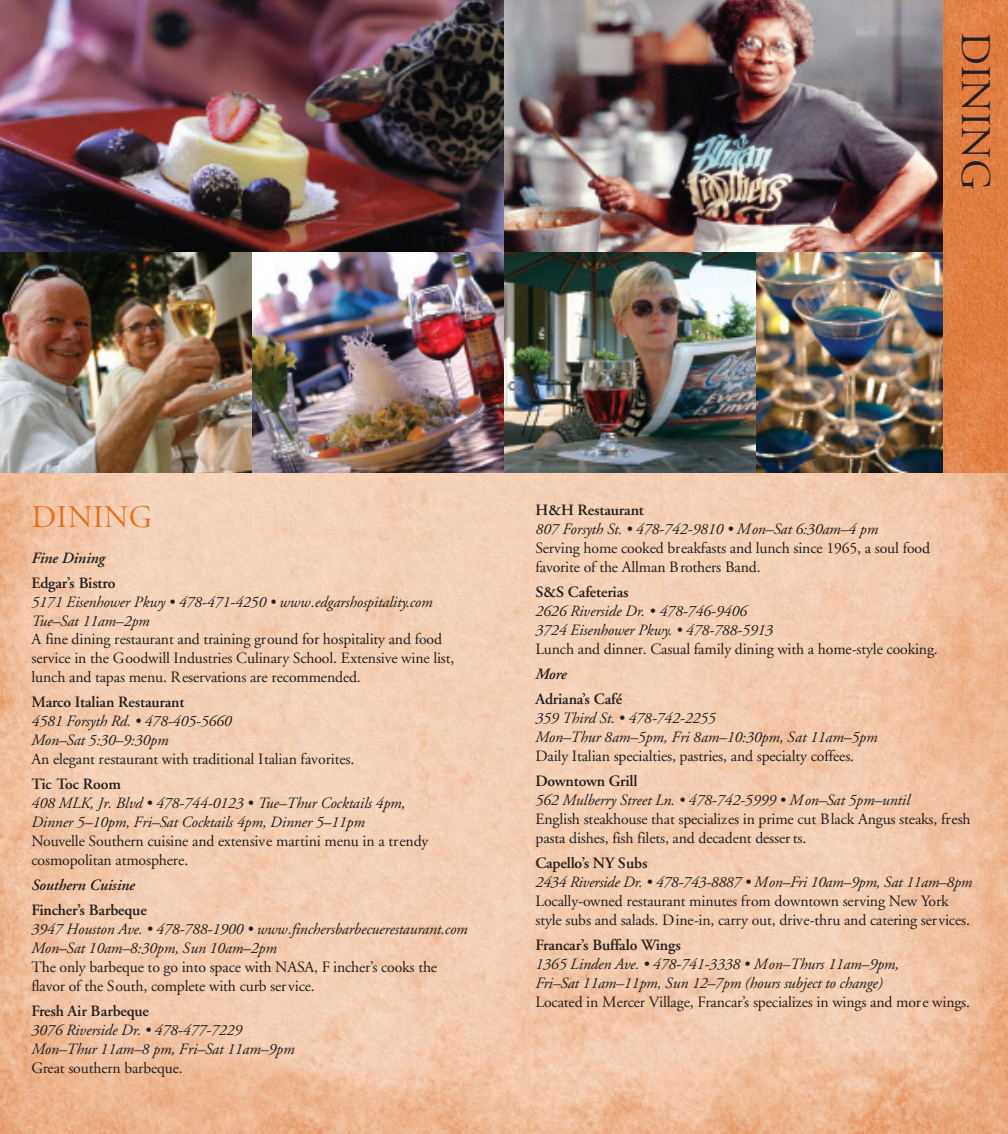
<style>
.page{position:relative;width:1008px;height:1134px;background:#fff}
.page>*{position:absolute;margin:0;border:0;box-sizing:border-box;transform-origin:0 0}
.t1{font:42px "Adobe Garamond Titling";color:#231f20}
.t2{font:31.5px "Adobe Garamond Titling";letter-spacing:.01em;color:#e4701e}
.t3{font:15.75px/18.9px "Adobe Garamond";letter-spacing:-.01em;color:#231f20}
.t4{font:italic 15.75px/18.9px "Adobe Garamond";letter-spacing:-.01em;color:#231f20}
.t5{font:600 15.75px "Adobe Garamond";letter-spacing:-.01em;color:#231f20}
.t6{font:italic 600 15.75px "Adobe Garamond";letter-spacing:-.01em;color:#231f20}
</style>
<div class="page">
<img style="left:504px;top:252px;width:252px;height:221px">
<img style="left:756px;top:252px;width:188px;height:221px">
<img style="left:252px;top:252px;width:252px;height:221px">
<img style="left:0;top:252px;width:252px;height:221px">
<img style="left:504px;top:0;width:440px;height:252px">
<img style="left:0;top:0;width:504px;height:252px">
<img style="left:944px;top:0;width:64px;height:473px">
<img style="left:0;top:473px;width:1008px;height:661px">
<h1 class="t1" style="left:999px;top:32px;width:160px;rotate:90deg">dining</h1>
<h2 class="t2" style="left:32px;top:499px;width:122px">Dining</h2>
<p class="t6" style="left:32px;top:549px;width:75px">Fine Dining</p>
<p class="t5" style="left:32px;top:574px;width:86px">Edgar’s Bistro</p>
<p class="t4" style="left:32px;top:593px;width:403px">5171 Eisenhower Pkwy • 478-471-4250 • www.edgarshospitality.com<br>Tue–Sat 11am–2pm</p>
<p class="t3" style="left:32px;top:630px;width:425px">A fine dining restaurant and training ground for hospitality and food service in the Goodwill Industries Culinary School. Extensive wine list, lunch and tapas menu. Reservations are recommended.</p>
<p class="t5" style="left:32px;top:694px;width:155px">Marco Italian Restaurant</p>
<p class="t4" style="left:32px;top:712px;width:202px">4581 Forsyth Rd. • 478-405-5660<br>Mon–Sat 5:30–9:30pm</p>
<p class="t3" style="left:32px;top:750px;width:324px">An elegant restaurant with traditional Italian favorites.</p>
<p class="t5" style="left:32px;top:776px;width:91px">Tic Toc Room</p>
<p class="t4" style="left:32px;top:794px;width:376px">408 MLK, Jr. Blvd • 478-744-0123 • Tue–Thur Cocktails 4pm,<br>Dinner 5–10pm, Fri–Sat Cocktails 4pm, Dinner 5–11pm</p>
<p class="t3" style="left:32px;top:832px;width:398px">Nouvelle Southern cuisine and extensive martini menu in a trendy cosmopolitan atmosphere.</p>
<p class="t6" style="left:32px;top:877px;width:105px">Southern Cuisine</p>
<p class="t5" style="left:32px;top:902px;width:117px">Fincher’s Barbeque</p>
<p class="t4" style="left:32px;top:920px;width:438px">3947 Houston Ave. • 478-788-1900 • www.finchersbarbecuerestaurant.com<br>Mon–Sat 10am–8:30pm, Sun 10am–2pm</p>
<p class="t3" style="left:32px;top:958px;width:407px">The only barbeque to go into space with NASA, F incher’s cooks the flavor of the South, complete with curb service.</p>
<p class="t5" style="left:32px;top:1003px;width:119px">Fresh Air Barbeque</p>
<p class="t4" style="left:32px;top:1021px;width:265px">3076 Riverside Dr. • 478-477-7229<br>Mon–Thur 11am–8 pm, Fri–Sat 11am–9pm</p>
<p class="t3" style="left:32px;top:1059px;width:153px">Great southern barbeque.</p>
<p class="t5" style="left:536px;top:502px;width:110px">H&amp;H Restaurant</p>
<p class="t4" style="left:536px;top:520px;width:344px">807 Forsyth St. • 478-742-9810 • Mon–Sat 6:30am–4 pm</p>
<p class="t3" style="left:536px;top:539px;width:396px">Serving home cooked breakfasts and lunch since 1965, a soul food favorite of the Allman Brothers Band.</p>
<p class="t5" style="left:536px;top:584px;width:95px">S&amp;S Cafeterias</p>
<p class="t4" style="left:536px;top:602px;width:239px">2626 Riverside Dr. • 478-746-9406<br>3724 Eisenhower Pkwy. • 478-788-5913</p>
<p class="t3" style="left:536px;top:640px;width:404px">Lunch and dinner. Casual family dining with a home-style cooking.</p>
<p class="t6" style="left:536px;top:666px;width:33px">More</p>
<p class="t5" style="left:536px;top:691px;width:88px">Adriana’s Café</p>
<p class="t4" style="left:536px;top:709px;width:344px">359 Third St. • 478-742-2255<br>Mon–Thur 8am–5pm, Fri 8am–10:30pm, Sat 11am–5pm</p>
<p class="t3" style="left:536px;top:747px;width:320px">Daily Italian specialties, pastries, and specialty coffees.</p>
<p class="t5" style="left:536px;top:773px;width:104px">Downtown Grill</p>
<p class="t4" style="left:536px;top:791px;width:376px">562 Mulberry Street Ln. • 478-742-5999 • Mon–Sat 5pm–until</p>
<p class="t3" style="left:536px;top:810px;width:437px">English steakhouse that specializes in prime cut Black Angus steaks, fresh pasta dishes, fish filets, and decadent desser ts.</p>
<p class="t5" style="left:536px;top:855px;width:114px">Capello’s NY Subs</p>
<p class="t4" style="left:536px;top:873px;width:438px">2434 Riverside Dr. • 478-743-8887 • Mon–Fri 10am–9pm, Sat 11am–8pm</p>
<p class="t3" style="left:536px;top:892px;width:436px">Locally-owned restaurant minutes from downtown serving New York style subs and salads. Dine-in, carry out, drive-thru and catering services.</p>
<p class="t5" style="left:536px;top:936px;width:147px">Francar’s Buffalo Wings</p>
<p class="t4" style="left:536px;top:955px;width:365px">1365 Linden Ave. • 478-741-3338 • Mon–Thurs 11am–9pm,<br>Fri–Sat 11am–11pm, Sun 12–7pm (hours subject to change)</p>
<p class="t3" style="left:536px;top:993px;width:436px">Located in Mercer Village, Francar’s specializes in wings and more wings.</p>
</div>
